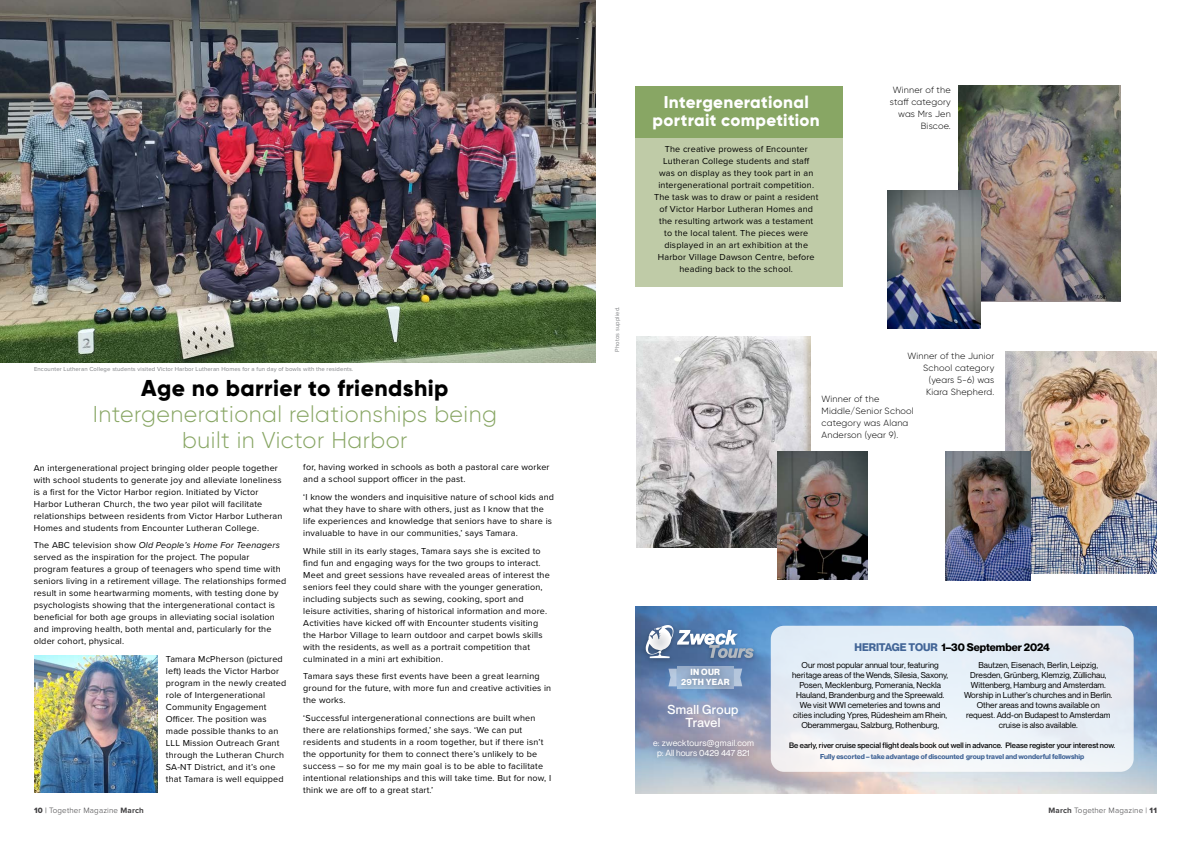
<style>
.page{position:relative;width:1191px;height:842px;background:#fff}
.page>*{position:absolute;margin:0;border:0;box-sizing:border-box;transform-origin:0 0}
.t1{font:300 22.9px/26px "Gilroy";letter-spacing:.02em;color:#88a664;text-align:center}
.t2{font:800 22.9px "Gilroy";letter-spacing:.02em;color:#000}
.t3{font:800 17px/18px "Gilroy";letter-spacing:.02em;color:#fff;text-align:center}
.t4{font:500 12.7px/13.2px "Neue Montreal";letter-spacing:.025em;color:#fff;text-align:center}
.t5{font:700 10.8px "Neue Montreal";color:#000}
.t6{font:9px/12px "Proxima Nova";letter-spacing:.02em;color:#000}
.t7{font:300 9px/12px "Gilroy";letter-spacing:.02em;color:#000;text-align:right}
.t8{font:8.7px/10.4px "Neue Montreal";letter-spacing:.015em;color:#fff;text-align:center}
.t9{font:700 8.7px/9.9px "Neue Montreal";letter-spacing:.025em;color:#fff;text-align:center}
.t10{font:8.3px/10px "Neue Montreal";color:#000;text-align:center}
.t11{font:300 8px "Proxima Nova";letter-spacing:.02em;color:#414042}
.t12{font:500 7.7px "Neue Montreal";color:#000}
.t13{font:700 7px "Neue Montreal";color:#426597}
.t14{font:6px "Proxima Nova";letter-spacing:.02em;color:#808285}
.s1{font-style:italic}
.s2{color:#426597}
.s3{font-family:"Proxima Nova Extrabld";font-weight:400}
.s4{font-weight:400}
.s5{font-weight:700}
</style>
<div class="page">
<img style="left:636px;top:337px;width:174px;height:210px">
<img style="left:0;top:0;width:595px;height:363px">
<img style="left:34px;top:656px;width:123px;height:137px">
<img style="left:958px;top:86px;width:162px;height:215px">
<img style="left:1005px;top:352px;width:152px;height:221px">
<div style="left:635px;top:86px;width:207px;height:201px;background:#bfcba7"></div>
<div style="left:635px;top:86px;width:207px;height:51px;background:#88a664"></div>
<img style="left:635px;top:607px;width:522px;height:187px">
<img style="left:635px;top:730px;width:180px;height:47px">
<div style="left:770px;top:626px;width:363px;height:146px;background:linear-gradient(to bottom,#e0ebf6,#f3f5f7);border-radius:13px"></div>
<img style="left:704px;top:640px;width:55px;height:24px">
<img style="left:641px;top:620px;width:38px;height:44px">
<svg style="left:645px;top:625px;width:109px;height:33px"></svg>
<img style="left:668px;top:659px;width:76px;height:40px">
<img style="left:945px;top:452px;width:85px;height:128px">
<img style="left:778px;top:452px;width:89px;height:127px">
<img style="left:888px;top:190px;width:92px;height:139px">
<p class="t14" style="left:34px;top:365px;width:321px">Encounter Lutheran College students visited Victor Harbor Lutheran Homes for a fun day of bowls with the residents.</p>
<h1 class="t2" style="left:141px;top:374px;width:309px">Age no barrier to friendship</h1>
<h1 class="t1" style="left:93px;top:401px;width:405px">Intergenerational relationships being built in Victor Harbor</h1>
<p class="t6" style="left:34px;top:461px;width:250px">An intergenerational project bringing older people together with school students to generate joy and alleviate loneliness is a first for the Victor Harbor region. Initiated by Victor Harbor Lutheran Church, the two year pilot will facilitate relationships between residents from Victor Harbor Lutheran Homes and students from Encounter Lutheran College.</p>
<p class="t6" style="left:34px;top:539px;width:254px">The ABC television show <span class="s1">Old People’s Home For Teenagers </span>served as the inspiration for the project. The popular program features a group of teenagers who spend time with seniors living in a retirement village. The relationships formed result in some heartwarming moments, with testing done by psychologists showing that the intergenerational contact is beneficial for both age groups in alleviating social isolation and improving health, both mental and, particularly for the older cohort, physical.</p>
<p class="t6" style="left:166px;top:652px;width:122px">Tamara McPherson (pictured left) leads the Victor Harbor program in the newly created role of Intergenerational<br>Community Engagement<br>Officer. The position was made possible thanks to an<br>LLL Mission Outreach Grant through the Lutheran Church<br>SA-NT District, and it’s one that Tamara is well equipped</p>
<p class="t6" style="left:303px;top:461px;width:248px">for, having worked in schools as both a pastoral care worker and a school support officer in the past.</p>
<p class="t6" style="left:303px;top:491px;width:252px">‘I know the wonders and inquisitive nature of school kids and what they have to share with others, just as I know that the life experiences and knowledge that seniors have to share is invaluable to have in our communities,’ says Tamara.</p>
<p class="t6" style="left:303px;top:544px;width:248px">While still in its early stages, Tamara says she is excited to find fun and engaging ways for the two groups to interact.<br>Meet and greet sessions have revealed areas of interest the seniors feel they could share with the younger generation, including subjects such as sewing, cooking, sport and leisure activities, sharing of historical information and more.<br>Activities have kicked off with Encounter students visiting the Harbor Village to learn outdoor and carpet bowls skills with the residents, as well as a portrait competition that culminated in a mini art exhibition.</p>
<p class="t6" style="left:303px;top:670px;width:249px">Tamara says these first events have been a great learning ground for the future, with more fun and creative activities in the works.</p>
<p class="t6" style="left:303px;top:712px;width:249px">‘Successful intergenerational connections are built when there are relationships formed,’ she says. ‘We can put residents and students in a room together, but if there isn’t the opportunity for them to connect there’s unlikely to be success – so for me my main goal is to be able to facilitate intentional relationships and this will take time. But for now, I think we are off to a great start.’</p>
<p class="t14" style="left:612px;top:352px;width:47px;rotate:-90deg">Photos supplied.</p>
<h2 class="t3" style="left:652px;top:93px;width:169px">Intergenerational portrait competition</h2>
<p class="t6" style="left:654px;top:143px;width:166px;text-align:center">The creative prowess of Encounter Lutheran College students and staff was on display as they took part in an intergenerational portrait competition.<br>The task was to draw or paint a resident of Victor Harbor Lutheran Homes and the resulting artwork was a testament<br>to the local talent. The pieces were displayed in an art exhibition at the Harbor Village Dawson Centre, before heading back to the school.</p>
<p class="t7" style="left:890px;top:84px;width:62px">Winner of the staff category was Mrs Jen<br>Biscoe.</p>
<p class="t7" style="left:907px;top:350px;width:88px">Winner of the Junior<br>School category (years 5-6) was<br>Kiara Shepherd.</p>
<p class="t7" style="left:821px;top:393px;width:94px;text-align:left">Winner of the<br>Middle/Senior School category was Alana<br>Anderson (year 9).</p>
<p class="t5" style="left:854px;top:640px;width:197px"><span class="s2">HERITAGE TOUR</span> 1–30 September 2024</p>
<p class="t9" style="left:681px;top:667px;width:50px">IN OUR<br>29TH YEAR</p>
<p class="t10" style="left:792px;top:660px;width:157px">Our most popular annual tour, featuring heritage areas of the Wends, Silesia, Saxony, Posen, Mecklenburg, Pomerania, Neckla Hauland, Brandenburg and the Spreewald.<br>We visit WWI cemeteries and towns and cities including Ypres, Rüdesheim am Rhein, Oberammergau, Salzburg, Rothenburg,</p>
<p class="t10" style="left:964px;top:660px;width:150px">Bautzen, Eisenach, Berlin, Leipzig, Dresden, Grünberg, Klemzig, Züllichau, Wittenberg, Hamburg and Amsterdam.<br>Worship in Luther’s churches and in Berlin.<br>Other areas and towns available on request. Add-on Budapest to Amsterdam cruise is also available.</p>
<p class="t13" style="left:820px;top:752px;width:266px">Fully escorted – take advantage of discounted group travel and wonderful fellowship</p>
<h3 class="t4" style="left:667px;top:703px;width:72px">Small Group<br>Travel</h3>
<p class="t8" style="left:653px;top:738px;width:102px">e: zwecktours@gmail.com p: All hours 0429 447 821</p>
<p class="t12" style="left:789px;top:740px;width:327px">Be early, river cruise special flight deals book out well in advance. Please register your interest now.</p>
<p class="t11" style="left:34px;top:804px;width:111px"><span class="s3">10</span> <span class="s4">|</span> Together Magazine <span class="s5">March</span></p>
<p class="t11" style="left:1048px;top:804px;width:110px"><span class="s5">March</span> Together Magazine | <span class="s3">11</span></p>
</div>
